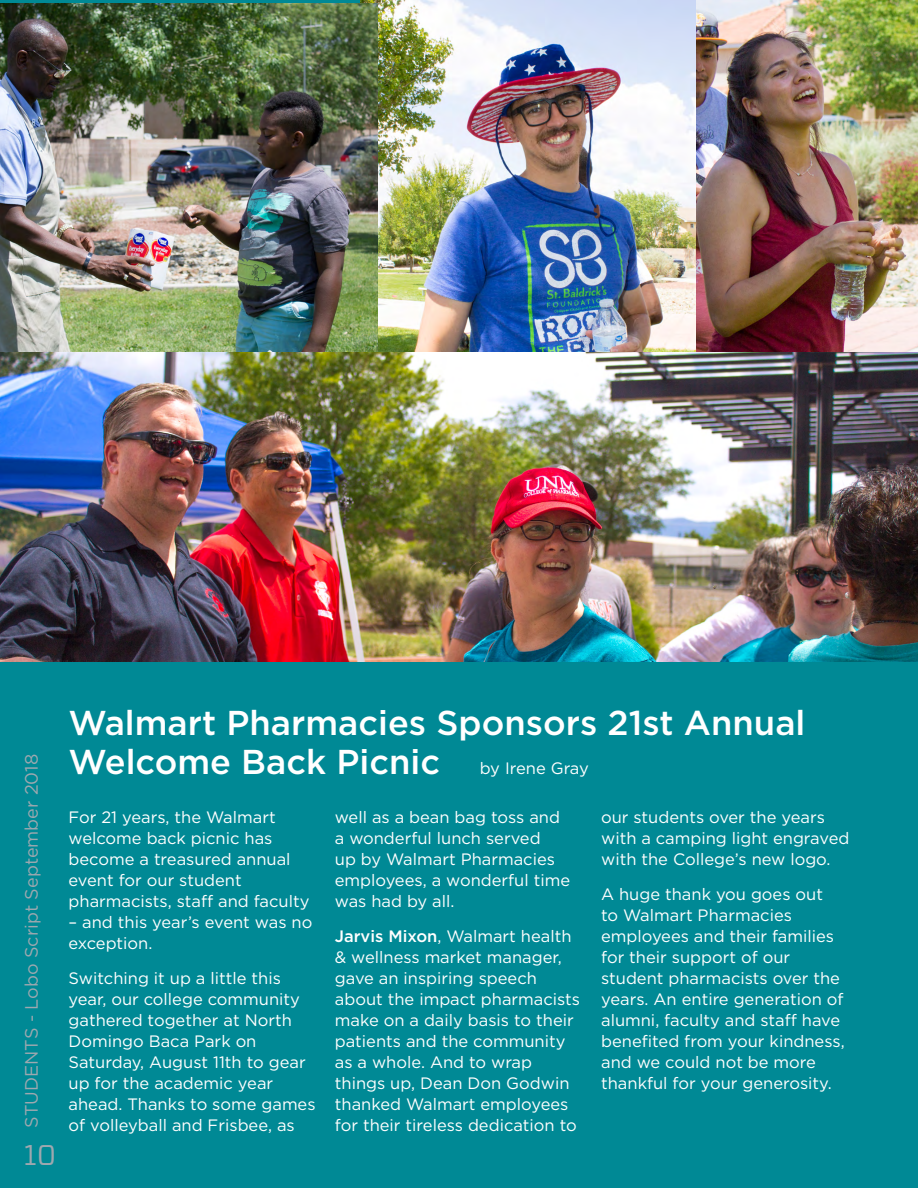
<style>
.page{position:relative;width:918px;height:1188px;background:#008995}
.page>*{position:absolute;margin:0;border:0;box-sizing:border-box;transform-origin:0 0}
.t1{font:500 34.5px/39px "Gotham";color:#fff}
.t2{font:28.5px "Vitesse";color:#9ea8af}
.t3{font:18px "Gotham";color:#9ea8af}
.t4{font:16.5px/21px "Gotham";color:#fff}
.s1{font-weight:500}
</style>
<div class="page">
<img style="left:696px;top:0;width:222px;height:353px">
<img style="left:361px;top:0;width:335px;height:353px">
<img style="left:0;top:4px;width:378px;height:349px">
<img style="left:0;top:353px;width:918px;height:309px">
<p class="t3" style="left:20px;top:1128px;width:375px;rotate:-90deg">STUDENTS - Lobo Script September 2018</p>
<h2 class="t2" style="left:23px;top:1136px;width:34px">10</h2>
<h1 class="t1" style="left:69px;top:703px;width:738px">Walmart Pharmacies Sponsors 21st Annual<br>Welcome Back Picnic</h1>
<p class="t4" style="left:480px;top:758px;width:111px">by Irene Gray</p>
<p class="t4" style="left:69px;top:807px;width:242px">For 21 years, the Walmart welcome back picnic has become a treasured annual event for our student pharmacists, staff and faculty</p>
<p class="t4" style="left:69px;top:912px;width:245px">– and this year’s event was no exception.</p>
<p class="t4" style="left:69px;top:967px;width:249px">Switching it up a little this year, our college community gathered together at North<br>Domingo Baca Park on<br>Saturday, August 11th to gear up for the academic year ahead. Thanks to some games of volleyball and Frisbee, as</p>
<p class="t4" style="left:335px;top:807px;width:237px">well as a bean bag toss and a wonderful lunch served<br>up by Walmart Pharmacies employees, a wonderful time was had by all.</p>
<p class="t4" style="left:335px;top:925px;width:247px"><span class="s1">Jarvis Mixon</span>, Walmart health &amp; wellness market manager, gave an inspiring speech about the impact pharmacists make on a daily basis to their patients and the community as a whole. And to wrap things up, Dean Don Godwin thanked Walmart employees for their tireless dedication to</p>
<p class="t4" style="left:601px;top:807px;width:250px">our students over the years with a camping light engraved with the College’s new logo.</p>
<p class="t4" style="left:601px;top:883px;width:245px">A huge thank you goes out<br>to Walmart Pharmacies employees and their families for their support of our student pharmacists over the years. An entire generation of alumni, faculty and staff have benefited from your kindness, and we could not be more thankful for your generosity.</p>
</div>
